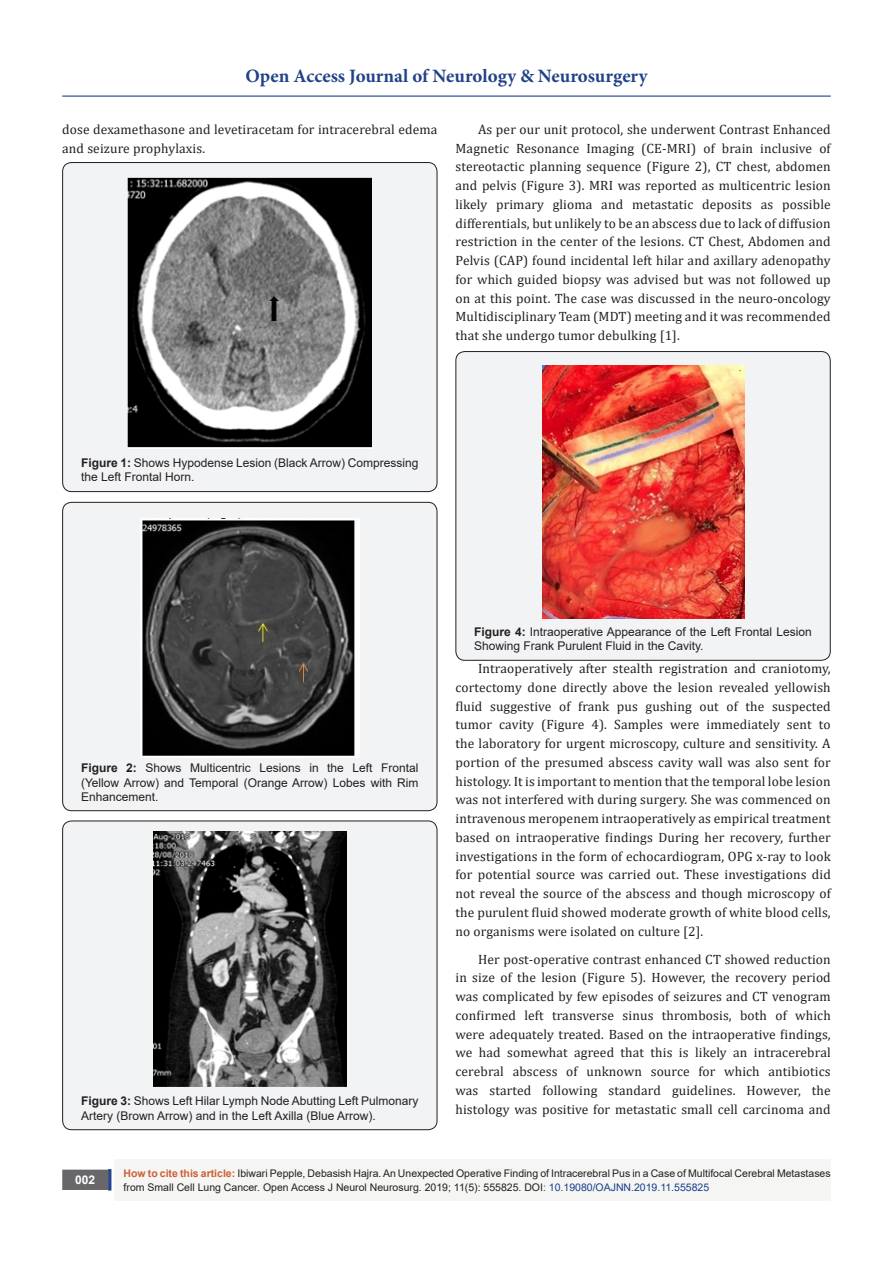
<style>
.page{position:relative;width:893px;height:1263px;background:#fff}
.page>*{position:absolute;margin:0;border:0;box-sizing:border-box;transform-origin:0 0}
.t1{font:700 18.9px "Minion Pro";color:#204287}
.t2{font:13.5px/18.8px "Cambria";letter-spacing:.01em;color:#231f20;text-align:justify}
.t3{font:12px/14.4px "Arial";color:#231f20}
.t4{font:700 12px "Arial";color:#fff}
.t5{font:10.5px/14.4px "Arial";color:#231f20}
.s1{font-weight:700}
.s2{font-weight:700;color:#ca6035}
.s3{color:#183f89}
</style>
<div class="page">
<div style="left:115px;top:1160px;width:716px;height:41px;background:#f5f5f4"></div>
<div style="left:63px;top:1170px;width:44px;height:19px;background:#68676a"></div>
<div style="left:62px;top:1169px;width:46px;height:21px;border:2px solid #68676a"></div>
<div style="left:108px;top:1169px;width:3px;height:21px;background:#1c6d90;border:2px solid #253f8e"></div>
<hr style="left:62px;top:96px;width:769px;height:1px;background:#253f8e">
<div style="left:63px;top:163px;width:374px;height:329px;background:#f2f3f4;border-radius:9px"></div>
<div style="left:62px;top:162px;width:375px;height:330px;border:1px solid #231f20;border-radius:9px"></div>
<img style="left:128px;top:177px;width:244px;height:271px">
<div style="left:63px;top:502px;width:374px;height:309px;background:#f2f3f4;border-radius:9px"></div>
<div style="left:62px;top:502px;width:375px;height:309px;border:1px solid #231f20;border-radius:9px"></div>
<img style="left:141px;top:519px;width:218px;height:238px">
<div style="left:63px;top:821px;width:374px;height:309px;background:#f2f3f4;border-radius:9px"></div>
<div style="left:62px;top:820px;width:375px;height:310px;border:1px solid #231f20;border-radius:9px"></div>
<img style="left:153px;top:832px;width:194px;height:254px">
<div style="left:456px;top:352px;width:374px;height:308px;background:#f2f3f4;border-radius:9px"></div>
<div style="left:455px;top:351px;width:376px;height:310px;border:1px solid #231f20;border-radius:9px"></div>
<img style="left:542px;top:366px;width:202px;height:253px">
<h1 class="t1" style="left:245px;top:63px;width:404px">Open Access Journal of Neurology &amp; Neurosurgery</h1>
<p class="t2" style="left:62px;top:120px;width:377px">dose dexamethasone and levetiracetam for intracerebral edema and seizure prophylaxis.</p>
<p class="t2" style="left:455px;top:120px;width:377px;text-indent:22px">As per our unit protocol, she underwent Contrast Enhanced Magnetic Resonance Imaging (CE-MRI) of brain inclusive of stereotactic planning sequence (Figure 2), CT chest, abdomen and pelvis (Figure 3). MRI was reported as multicentric lesion likely primary glioma and metastatic deposits as possible differentials, but unlikely to be an abscess due to lack of diffusion restriction in the center of the lesions. CT Chest, Abdomen and Pelvis (CAP) found incidental left hilar and axillary adenopathy for which guided biopsy was advised but was not followed up on at this point. The case was discussed in the neuro-oncology Multidisciplinary Team (MDT) meeting and it was recommended that she undergo tumor debulking [1].</p>
<p class="t3" style="left:81px;top:455px;width:339px"><span class="s1">Figure 1:</span> Shows Hypodense Lesion (Black Arrow) Compressing the Left Frontal Horn.</p>
<p class="t3" style="left:81px;top:761px;width:339px;text-align:justify"><span class="s1">Figure 2:</span> Shows Multicentric Lesions in the Left Frontal (Yellow Arrow) and Temporal (Orange Arrow) Lobes with Rim Enhancement.</p>
<p class="t3" style="left:81px;top:1094px;width:339px"><span class="s1">Figure 3:</span> Shows Left Hilar Lymph Node Abutting Left Pulmonary<br>Artery (Brown Arrow) and in the Left Axilla (Blue Arrow).</p>
<p class="t3" style="left:474px;top:624px;width:339px"><span class="s1">Figure 4:</span> Intraoperative Appearance of the Left Frontal Lesion<br>Showing Frank Purulent Fluid in the Cavity.</p>
<p class="t2" style="left:455px;top:659px;width:377px;text-indent:22px">Intraoperatively after stealth registration and craniotomy, cortectomy done directly above the lesion revealed yellowish fluid suggestive of frank pus gushing out of the suspected tumor cavity (Figure 4). Samples were immediately sent to the laboratory for urgent microscopy, culture and sensitivity. A portion of the presumed abscess cavity wall was also sent for histology. It is important to mention that the temporal lobe lesion was not interfered with during surgery. She was commenced on intravenous meropenem intraoperatively as empirical treatment based on intraoperative findings During her recovery, further investigations in the form of echocardiogram, OPG x-ray to look for potential source was carried out. These investigations did not reveal the source of the abscess and though microscopy of the purulent fluid showed moderate growth of white blood cells, no organisms were isolated on culture [2].</p>
<p class="t2" style="left:455px;top:949px;width:377px;text-indent:22px">Her post-operative contrast enhanced CT showed reduction in size of the lesion (Figure 5). However, the recovery period was complicated by few episodes of seizures and CT venogram confirmed left transverse sinus thrombosis, both of which were adequately treated. Based on the intraoperative findings, we had somewhat agreed that this is likely an intracerebral cerebral abscess of unknown source for which antibiotics was started following standard guidelines. However, the histology was positive for metastatic small cell carcinoma and</p>
<p class="t4" style="left:75px;top:1171px;width:22px">002</p>
<p class="t5" style="left:124px;top:1166px;width:709px"><span class="s2">How to cite this article:</span> Ibiwari Pepple, Debasish Hajra. An Unexpected Operative Finding of Intracerebral Pus in a Case of Multifocal Cerebral Metastases from Small Cell Lung Cancer. Open Access J Neurol Neurosurg. 2019; 11(5): 555825. DOI<span class="s3">: 10.19080/OAJNN.2019.11.555825</span></p>
</div>
